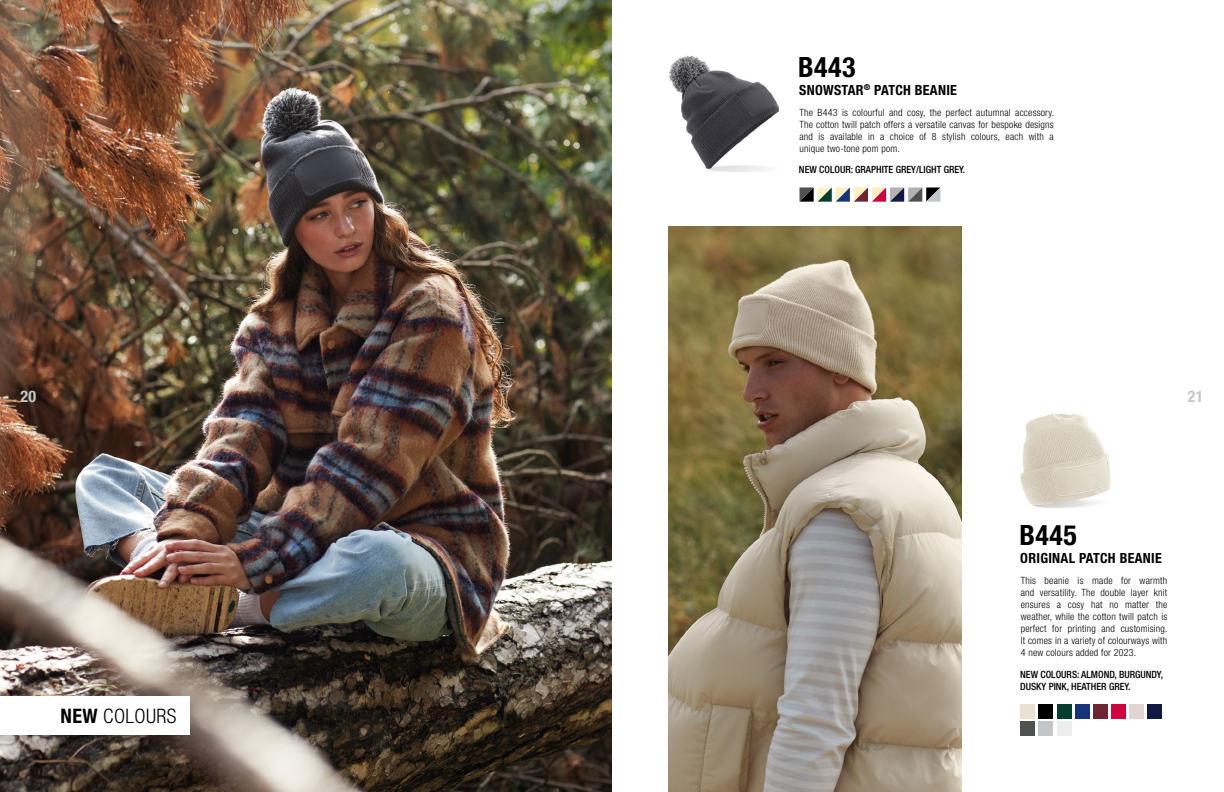
<style>
.page{position:relative;width:1224px;height:792px;background:#fff}
.page>*{position:absolute;margin:0;border:0;box-sizing:border-box;transform-origin:0 0}
.t1{font:700 condensed 28px "Helvetica Neue LT Pro";letter-spacing:.02em;color:#000}
.t2{font:300 condensed 20px "Helvetica Neue LT Pro";letter-spacing:.02em;color:#000}
.t3{font:700 condensed 16px "Helvetica Neue LT Pro";color:#c6c6c6}
.t4{font:700 condensed 14px "Helvetica Neue LT Pro";letter-spacing:.02em;color:#000}
.t5{font:300 condensed 10px/12px "Helvetica Neue LT Pro";letter-spacing:.02em;color:#000;text-align:justify}
.t6{font:500 condensed 10px/12px "Helvetica Neue LT Pro";color:#000}
.s1{font-weight:700}
</style>
<div class="page">
<img style="left:0;top:0;width:612px;height:792px">
<img style="left:669px;top:226px;width:293px;height:566px">
<img style="left:668px;top:55px;width:111px;height:117px">
<div style="left:0;top:697px;width:189px;height:38px;background:#fff"></div>
<div style="left:1111px;top:704px;width:14px;height:14px;background:#d0033f"></div>
<div style="left:1039px;top:721px;width:14px;height:14px;background:#c2c6c9"></div>
<div style="left:1093px;top:704px;width:14px;height:14px;background:#6e2533"></div>
<div style="left:1021px;top:721px;width:14px;height:14px;background:#505250"></div>
<div style="left:1129px;top:704px;width:15px;height:14px;background:#e3d3d3"></div>
<div style="left:1057px;top:721px;width:14px;height:14px;background:#ededed"></div>
<div style="left:1057px;top:704px;width:14px;height:14px;background:#023e2b"></div>
<div style="left:1039px;top:704px;width:14px;height:14px;background:#000"></div>
<div style="left:1075px;top:704px;width:14px;height:14px;background:#17347b"></div>
<div style="left:1148px;top:704px;width:14px;height:14px;background:#121746"></div>
<div style="left:1021px;top:704px;width:14px;height:14px;background:#eae1d3"></div>
<svg style="left:800px;top:187px;width:140px;height:15px"></svg>
<img style="left:1020px;top:413px;width:91px;height:95px">
<h1 class="t1" style="left:798px;top:50px;width:59px">B443</h1>
<h3 class="t4" style="left:799px;top:81px;width:159px">SNOWSTAR<sup>®</sup> PATCH BEANIE</h3>
<p class="t5" style="left:800px;top:106px;width:256px">The B443 is colourful and cosy, the perfect autumnal accessory.<br>The cotton twill patch offers a versatile canvas for bespoke designs and is available in a choice of 8 stylish colours, each with a unique two-tone pom pom.</p>
<p class="t6" style="left:799px;top:164px;width:168px">NEW COLOUR: GRAPHITE GREY/LIGHT GREY.</p>
<h3 class="t3" style="left:21px;top:386px;width:17px">20</h3>
<h3 class="t3" style="left:1188px;top:386px;width:17px">21</h3>
<h1 class="t1" style="left:1019px;top:518px;width:59px">B445</h1>
<h3 class="t4" style="left:1020px;top:550px;width:143px">ORIGINAL PATCH BEANIE</h3>
<p class="t5" style="left:1021px;top:575px;width:148px">This beanie is made for warmth and versatility. The double layer knit ensures a cosy hat no matter the weather, while the cotton twill patch is perfect for printing and customising.<br>It comes in a variety of colourways with 4 new colours added for 2023.</p>
<h2 class="t2" style="left:61px;top:705px;width:117px"><span class="s1">NEW</span> COLOURS</h2>
<p class="t6" style="left:1020px;top:668px;width:144px">NEW COLOURS: ALMOND, BURGUNDY,<br>DUSKY PINK, HEATHER GREY.</p>
</div>
